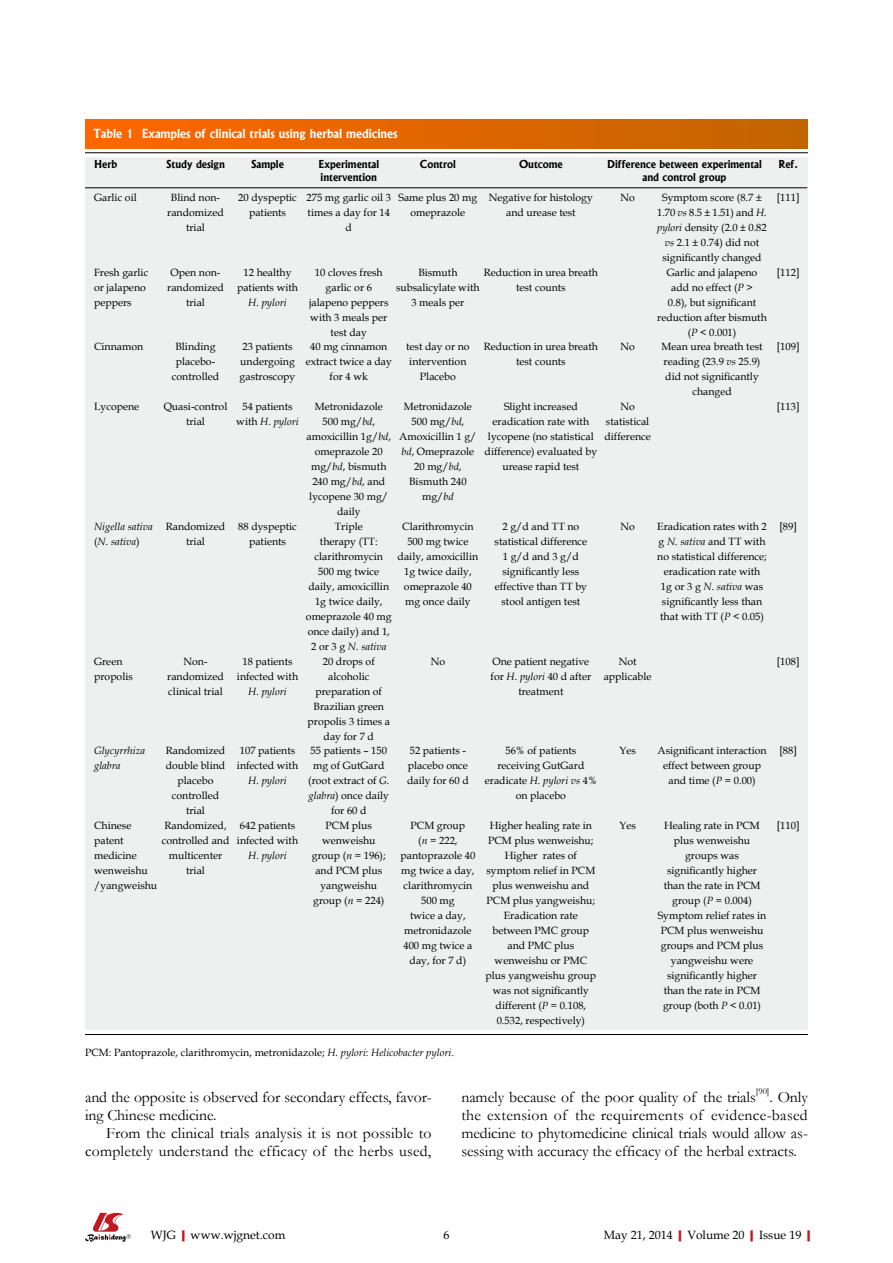
<style>
.page{position:relative;width:893px;height:1263px;background:#fff}
.page>*{position:absolute;margin:0;border:0;box-sizing:border-box;transform-origin:0 0}
.t1{font:15.75px/18px "Garamond";letter-spacing:-.005em;color:#000}
.t2{font:700 12px "Albertus";color:#fff}
.t3{font:12px "Book Antiqua";color:#000}
.t4{font:10.5px/15px "Book Antiqua";color:#000;text-align:center}
.t5{font:700 10.5px/12.6px "Albertus";color:#000}
.t6{font:italic 10.5px/15px "Book Antiqua";color:#000}
.t7{font:9.15px "Garamond";color:#000}
.s1{font-style:italic}
.s2{font-style:normal}
.s3{font-weight:700;color:#c01920}
</style>
<div class="page">
<svg style="left:85px;top:1213px;width:46px;height:29px"></svg>
<div style="left:85px;top:119px;width:723px;height:29px;background:linear-gradient(to right,#f60,#c16500)"></div>
<div style="left:85px;top:157px;width:723px;height:873px;background:#eeefef"></div>
<hr style="left:85px;top:152px;width:723px;height:1px;background:#000">
<hr style="left:85px;top:188px;width:722px;height:1px;background:#000">
<hr style="left:85px;top:1034px;width:723px;height:1px;background:#000">
<p class="t2" style="left:94px;top:126px;width:306px">Table 1 Examples of clinical trials using herbal medicines</p>
<p class="t5" style="left:94px;top:158px;width:25px">Herb</p>
<p class="t5" style="left:166px;top:158px;width:60px">Study design</p>
<p class="t5" style="left:251px;top:158px;width:34px">Sample</p>
<p class="t5" style="left:318px;top:158px;width:62px">Experimental intervention</p>
<p class="t5" style="left:420px;top:158px;width:38px">Control</p>
<p class="t5" style="left:519px;top:158px;width:45px">Outcome</p>
<p class="t5" style="left:607px;top:158px;width:156px;text-align:center">Difference between experimental and control group</p>
<p class="t5" style="left:778px;top:158px;width:21px">Ref.</p>
<p class="t4" style="left:94px;top:190px;width:44px">Garlic oil</p>
<p class="t4" style="left:167px;top:190px;width:58px">Blind non&shy;randomized trial</p>
<p class="t4" style="left:238px;top:190px;width:60px">20 dyspeptic patients</p>
<p class="t4" style="left:307px;top:189px;width:86px">275 mg garlic oil 3 times a day for 14 d</p>
<p class="t4" style="left:399px;top:190px;width:80px">Same plus 20 mg omeprazole</p>
<p class="t4" style="left:489px;top:190px;width:106px">Negative for histology and urease test</p>
<p class="t4" style="left:620px;top:190px;width:16px">No</p>
<p class="t4" style="left:657px;top:190px;width:111px">Symptom score (8.7 ±<br>1.70 <span class="s1">vs</span> 8.5 ± 1.51) and <span class="s1">H. pylori</span> density (2.0 ± 0.82 <span class="s1">vs</span> 2.1 ± 0.74) did not significantly changed</p>
<p class="t4" style="left:777px;top:190px;width:24px">[111]</p>
<p class="t4" style="left:94px;top:264px;width:56px;text-align:left">Fresh garlic or jalapeno peppers</p>
<p class="t4" style="left:167px;top:264px;width:58px">Open non&shy;randomized trial</p>
<p class="t4" style="left:237px;top:264px;width:63px">12 healthy patients with</p>
<p class="t4" style="left:309px;top:264px;width:81px">10 cloves fresh garlic or 6 jalapeno peppers with 3 meals per test day</p>
<p class="t4" style="left:396px;top:264px;width:85px">Bismuth subsalicylate with<br>3 meals per</p>
<p class="t4" style="left:484px;top:264px;width:116px">Reduction in urea breath test counts</p>
<p class="t4" style="left:657px;top:264px;width:111px">Garlic and jalapeno add no effect (<span class="s1">P</span> &gt;<br>0.8), but significant reduction after bismuth (<span class="s1">P</span> &lt; 0.001)</p>
<p class="t4" style="left:777px;top:264px;width:24px">[112]</p>
<p class="t6" style="left:248px;top:294px;width:40px">H. pylori</p>
<p class="t4" style="left:94px;top:339px;width:51px">Cinnamon</p>
<p class="t4" style="left:172px;top:339px;width:49px">Blinding placebo&shy;controlled</p>
<p class="t4" style="left:240px;top:339px;width:57px;text-align:left">23 patients undergoing gastroscopy</p>
<p class="t4" style="left:306px;top:339px;width:88px">40 mg cinnamon extract twice a day for 4 wk</p>
<p class="t4" style="left:406px;top:339px;width:65px">test day or no intervention<br>Placebo</p>
<p class="t4" style="left:484px;top:339px;width:116px">Reduction in urea breath test counts</p>
<p class="t4" style="left:620px;top:339px;width:16px">No</p>
<p class="t4" style="left:661px;top:339px;width:103px">Mean urea breath test reading (23.9 <span class="s1">vs</span> 25.9) did not significantly changed</p>
<p class="t4" style="left:777px;top:339px;width:24px">[109]</p>
<p class="t4" style="left:94px;top:399px;width:47px">Lycopene</p>
<p class="t4" style="left:164px;top:399px;width:65px">Quasi-control trial</p>
<p class="t4" style="left:236px;top:399px;width:64px">54 patients with <span class="s1">H. pylori</span></p>
<p class="t4" style="left:307px;top:399px;width:86px">Metronidazole<br>500 mg/<span class="s1">bd</span>, amoxicillin 1g/<span class="s1">bd</span>, omeprazole 20 mg/<span class="s1">bd</span>, bismuth<br>240 mg/<span class="s1">bd</span>, and lycopene 30 mg/ daily</p>
<p class="t4" style="left:399px;top:399px;width:79px">Metronidazole<br>500 mg/<span class="s1">bd</span>,<br>Amoxicillin 1 g/ <span class="s1">bd</span>, Omeprazole<br>20 mg/<span class="s1">bd</span>,<br>Bismuth 240 mg/<span class="s1">bd</span></p>
<p class="t4" style="left:485px;top:399px;width:114px">Slight increased eradication rate with lycopene (no statistical difference) evaluated by urease rapid test</p>
<p class="t4" style="left:604px;top:399px;width:48px">No statistical difference</p>
<p class="t4" style="left:777px;top:399px;width:24px">[113]</p>
<p class="t6" style="left:94px;top:518px;width:60px">Nigella sativa <span class="s2">(</span>N. sativa<span class="s2">)</span></p>
<p class="t4" style="left:166px;top:519px;width:61px">Randomized trial</p>
<p class="t4" style="left:238px;top:519px;width:60px">88 dyspeptic patients</p>
<p class="t4" style="left:306px;top:519px;width:87px">Triple<br>therapy (TT: clarithromycin<br>500 mg twice daily, amoxicillin<br>1g twice daily, omeprazole 40 mg once daily) and 1,<br>2 or 3 g <span class="s1">N. sativa</span></p>
<p class="t4" style="left:398px;top:519px;width:82px">Clarithromycin<br>500 mg twice daily, amoxicillin<br>1g twice daily, omeprazole 40 mg once daily</p>
<p class="t4" style="left:495px;top:519px;width:94px">2 g/d and TT no statistical difference<br>1 g/d and 3 g/d significantly less effective than TT by stool antigen test</p>
<p class="t4" style="left:620px;top:519px;width:16px">No</p>
<p class="t4" style="left:657px;top:519px;width:111px">Eradication rates with 2 g <span class="s1">N. sativa</span> and TT with no statistical difference; eradication rate with<br>1g or 3 g <span class="s1">N. sativa</span> was significantly less than that with TT (<span class="s1">P</span> &lt; 0.05)</p>
<p class="t4" style="left:779px;top:519px;width:19px">[89]</p>
<p class="t4" style="left:94px;top:653px;width:40px;text-align:left">Green propolis</p>
<p class="t4" style="left:167px;top:653px;width:58px">Non&shy;randomized clinical trial</p>
<p class="t4" style="left:237px;top:653px;width:63px">18 patients infected with</p>
<p class="t4" style="left:308px;top:653px;width:84px">20 drops of alcoholic preparation of<br>Brazilian green propolis 3 times a day for 7 d</p>
<p class="t4" style="left:431px;top:653px;width:16px">No</p>
<p class="t4" style="left:491px;top:653px;width:102px">One patient negative for <span class="s1">H. pylori</span> 40 d after treatment</p>
<p class="t4" style="left:604px;top:653px;width:49px">Not applicable</p>
<p class="t4" style="left:777px;top:653px;width:24px">[108]</p>
<p class="t6" style="left:248px;top:683px;width:40px">H. pylori</p>
<p class="t6" style="left:94px;top:743px;width:52px">Glycyrrhiza glabra</p>
<p class="t4" style="left:166px;top:743px;width:61px">Randomized double blind placebo controlled trial</p>
<p class="t4" style="left:237px;top:743px;width:63px;text-align:left">107 patients infected with</p>
<p class="t6" style="left:248px;top:773px;width:40px">H. pylori</p>
<p class="t4" style="left:94px;top:818px;width:65px;text-align:left">Chinese patent medicine wenweishu /yangweishu</p>
<p class="t4" style="left:162px;top:818px;width:69px">Randomized, controlled and multicenter trial</p>
<p class="t4" style="left:237px;top:818px;width:63px;text-align:left">642 patients infected with</p>
<p class="t6" style="left:248px;top:848px;width:40px">H. pylori</p>
<p class="t4" style="left:308px;top:743px;width:83px">55 patients – 150 mg of GutGard (root extract of <span class="s1">G. glabra</span>) once daily for 60 d</p>
<p class="t4" style="left:407px;top:743px;width:63px;text-align:left">52 patients - placebo once daily for 60 d</p>
<p class="t4" style="left:485px;top:743px;width:114px">56 % of patients receiving GutGard eradicate <span class="s1">H. pylori vs</span> 4% on placebo</p>
<p class="t4" style="left:619px;top:743px;width:18px">Yes</p>
<p class="t4" style="left:657px;top:743px;width:111px">Asignificant interaction effect between group and time (<span class="s1">P</span> = 0.00)</p>
<p class="t4" style="left:779px;top:743px;width:19px">[88]</p>
<p class="t4" style="left:312px;top:818px;width:75px">PCM plus wenweishu group (<span class="s1">n</span> = 196); and PCM plus yangweishu group (<span class="s1">n</span> = 224)</p>
<p class="t4" style="left:401px;top:818px;width:76px">PCM group<br>(<span class="s1">n</span> = 222, pantoprazole 40 mg twice a day, clarithromycin<br>500 mg<br>twice a day, metronidazole<br>400 mg twice a day, for 7 d)</p>
<p class="t4" style="left:486px;top:818px;width:112px">Higher healing rate in<br>PCM plus wenweishu;<br>Higher rates of symptom relief in PCM plus wenweishu and<br>PCM plus yangweishu;<br>Eradication rate between PMC group and PMC plus wenweishu or PMC plus yangweishu group was not significantly different (<span class="s1">P</span> = 0.108,<br>0.532, respectively)</p>
<p class="t4" style="left:619px;top:818px;width:18px">Yes</p>
<p class="t4" style="left:658px;top:818px;width:110px">Healing rate in PCM plus wenweishu groups was significantly higher than the rate in PCM group (<span class="s1">P</span> = 0.004)<br>Symptom relief rates in<br>PCM plus wenweishu groups and PCM plus yangweishu were significantly higher than the rate in PCM group (both <span class="s1">P</span> &lt; 0.01)</p>
<p class="t4" style="left:777px;top:818px;width:24px">[110]</p>
<p class="t4" style="left:85px;top:1045px;width:370px">PCM: Pantoprazole, clarithromycin, metronidazole; <span class="s1">H. pylori</span>: <span class="s1">Helicobacter pylori</span>.</p>
<h1 class="t1" style="left:85px;top:1087px;width:348px">and the opposite is observed for secondary effects, favor&shy;ing Chinese medicine.</h1>
<h1 class="t1" style="left:85px;top:1123px;width:348px;text-align:right">From the clinical trials analysis it is not possible to completely understand the efficacy of the herbs used,</h1>
<h1 class="t1" style="left:461px;top:1087px;width:296px">namely because of the poor quality of the trials</h1>
<p class="t7" style="left:756px;top:1085px;width:15px">[90]</p>
<h1 class="t1" style="left:461px;top:1087px;width:348px;text-align:justify;text-indent:308px">. Only the extension of the requirements of evidence-based medicine to phytomedicine clinical trials would allow as&shy;sessing with accuracy the efficacy of the herbal extracts.</h1>
<p class="t3" style="left:151px;top:1226px;width:136px">WJG<span class="s3">|</span>www.wjgnet.com</p>
<p class="t3" style="left:604px;top:1226px;width:214px">May 21, 2014<span class="s3">|</span>Volume 20<span class="s3">|</span>Issue 19<span class="s3">|</span></p>
</div>
